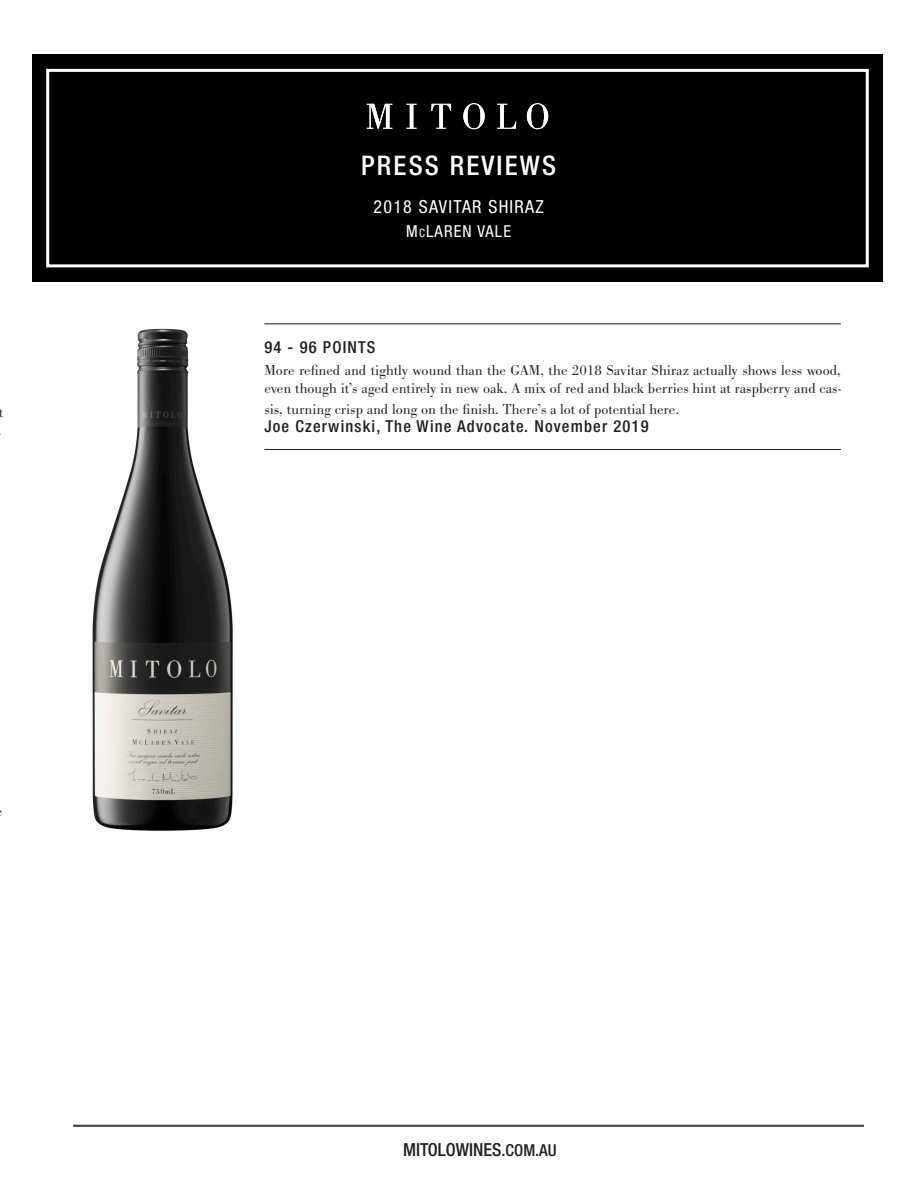
<style>
.page{position:relative;width:918px;height:1188px;background:#fff}
.page>*{position:absolute;margin:0;border:0;box-sizing:border-box;transform-origin:0 0}
.t1{font:500 condensed 27px "Helvetica Neue LT Pro";letter-spacing:.08em;color:#fff}
.t2{font:500 condensed 18px "Helvetica Neue LT Pro";color:#231f20}
.t3{font:condensed 18px "Helvetica Neue LT Pro";letter-spacing:.07em;color:#fff}
.t4{font:500 condensed 16.5px "Helvetica Neue LT Pro";letter-spacing:.07em;color:#231f20}
.t5{font:condensed 16.5px "Helvetica Neue LT Pro";letter-spacing:.07em;color:#fff}
.t6{font:300 15px/18px "Bodoni Ant";color:#231f20}
.t7{font:300 15px "Bodoni Antiqua TOT";color:#231f20}
.s1{font-size:11.55px}
.s2{font-size:16.5px}
</style>
<div class="page">
<hr style="left:264px;top:323px;width:577px;height:1px;background:#231f20">
<hr style="left:264px;top:449px;width:577px;height:1px;background:#231f20">
<div style="left:32px;top:55px;width:851px;height:227px;background:#000"></div>
<div style="left:46px;top:69px;width:823px;height:198px;background:#000;border:3px solid #fff"></div>
<hr style="left:73px;top:1125px;width:791px;height:1px;background:#231f20">
<hr style="left:73px;top:1126px;width:791px;height:1px;background:#231f20">
<svg style="left:367px;top:104px;width:25px;height:25px"></svg>
<svg style="left:407px;top:104px;width:10px;height:25px"></svg>
<svg style="left:431px;top:104px;width:20px;height:25px"></svg>
<svg style="left:463px;top:103px;width:22px;height:26px"></svg>
<svg style="left:497px;top:104px;width:19px;height:25px"></svg>
<svg style="left:527px;top:103px;width:21px;height:26px"></svg>
<img style="left:92px;top:328px;width:141px;height:503px">
<p class="t7" style="left:-2px;top:404px;width:6px">t</p>
<p class="t1" style="left:361px;top:150px;width:196px">PRESS REVIEWS</p>
<p class="t3" style="left:374px;top:197px;width:172px">2018 SAVITAR SHIRAZ</p>
<p class="t5" style="left:406px;top:222px;width:106px">M<span class="s1">c</span>LAREN VALE</p>
<p class="t4" style="left:264px;top:337px;width:113px">94 - 96 POINTS</p>
<p class="t6" style="left:264px;top:362px;width:578px">More refined and tightly wound than the GAM, the 2018 Savitar Shiraz actually shows less wood, even though it’s aged entirely in new oak. A mix of red and black berries hint at raspberry and cas-</p>
<p class="t6" style="left:264px;top:401px;width:416px">sis, turning crisp and long on the finish. There’s a lot of potential here.</p>
<p class="t4" style="left:264px;top:417px;width:386px">Joe Czerwinski, The Wine Advocate. November 2019</p>
<p class="t2" style="left:403px;top:1139px;width:155px">MITOLOWINES<span class="s2">.COM.AU</span></p>
</div>
